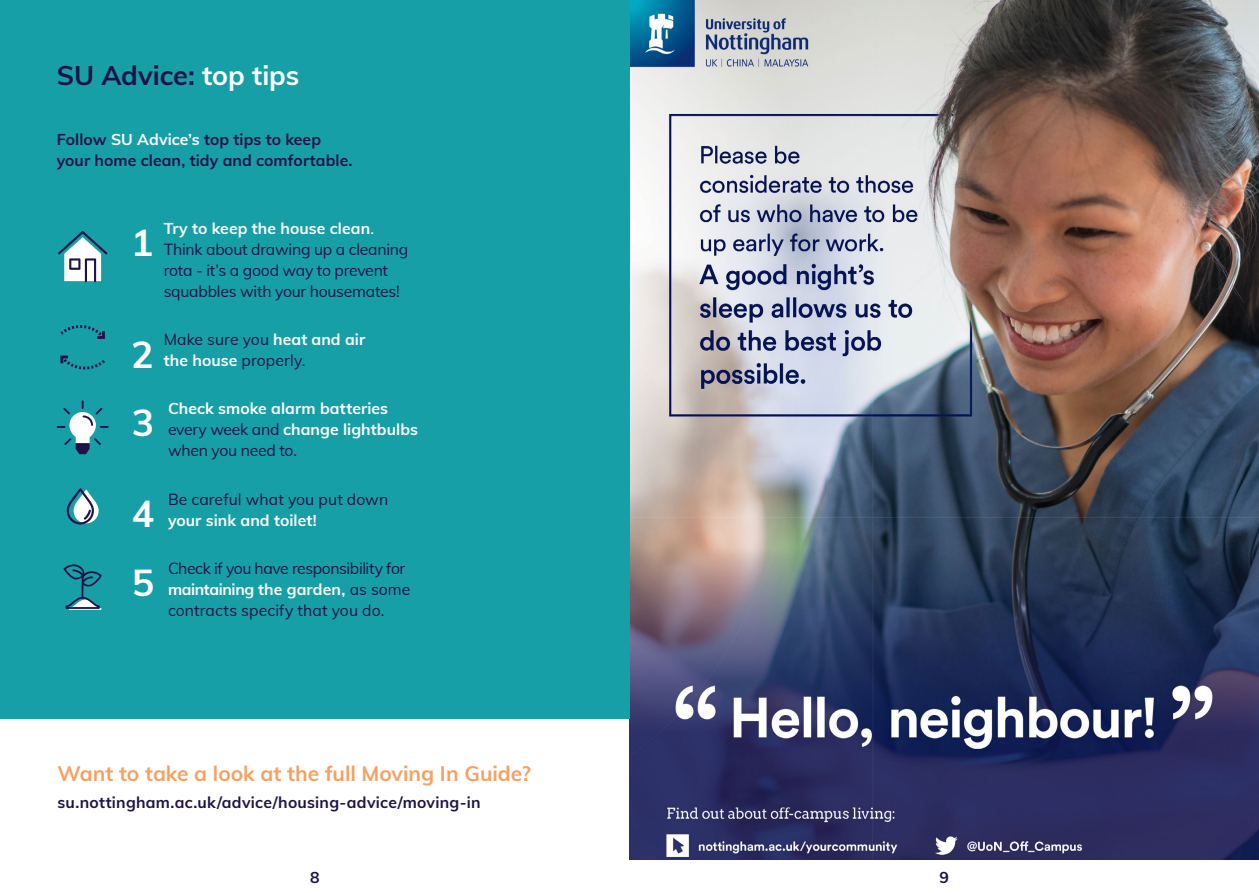
<style>
.page{position:relative;width:1259px;height:893px;background:#fff}
.page>*{position:absolute;margin:0;border:0;box-sizing:border-box;transform-origin:0 0}
.t1{font:700 37.5px/68.1px "Muli";color:#fff}
.t2{font:700 27px "Muli";letter-spacing:-.005em;color:#1e1248}
.t3{font:700 21px "Muli";letter-spacing:-.005em;color:#f5a162}
.t4{font:15.75px/21px "Muli";letter-spacing:-.015em;color:#1e1248}
.t5{font:700 15.75px/21px "Muli";letter-spacing:.01em;color:#1e1248}
.t6{font:700 15.75px/21px "Muli";letter-spacing:.005em;color:#fff}
.t7{font:15.75px/21px "Muli";letter-spacing:.005em;color:#1e1248}
.s1{color:#fff}
.s2{font-weight:700;color:#fff}
.s3{font-weight:400;color:#1e1248}
</style>
<div class="page">
<img style="left:629px;top:0;width:630px;height:860px">
<div style="left:0;top:0;width:629px;height:719px;background:#179fa7"></div>
<svg style="left:63px;top:564px;width:39px;height:46px"></svg>
<svg style="left:67px;top:488px;width:32px;height:36px"></svg>
<svg style="left:58px;top:231px;width:49px;height:51px"></svg>
<svg style="left:57px;top:400px;width:52px;height:54px"></svg>
<svg style="left:60px;top:325px;width:45px;height:14px"></svg>
<svg style="left:60px;top:355px;width:45px;height:14px"></svg>
<h2 class="t2" style="left:57px;top:56px;width:244px">SU Advice: <span class="s1">top tips</span></h2>
<p class="t5" style="left:57px;top:128px;width:297px">Follow <span class="s1">SU Advice’s</span> top tips to keep your home clean, tidy and comfortable.</p>
<h1 class="t1" style="left:131px;top:206px;width:24px">1</h1>
<h1 class="t1" style="left:131px;top:319px;width:25px">2<br>3</h1>
<h1 class="t1" style="left:132px;top:477px;width:24px;line-height:69.2px">4<br>5</h1>
<p class="t4" style="left:164px;top:217px;width:246px"><span class="s2">Try to keep the house clean</span><span class="s1">.<br></span>Think about drawing up a cleaning rota - it’s a good way to prevent squabbles with your housemates!</p>
<p class="t7" style="left:164px;top:328px;width:203px">Make sure you <span class="s2">heat and air the house</span> properly.</p>
<p class="t6" style="left:168px;top:397px;width:252px">Check smoke alarm batteries <span class="s3">every week and</span> change lightbulbs <span class="s3">when you need to.</span></p>
<p class="t7" style="left:168px;top:488px;width:222px">Be careful what you put down</p>
<p class="t6" style="left:168px;top:509px;width:150px">your sink and toilet!</p>
<p class="t4" style="left:168px;top:557px;width:244px">Check if you have responsibility for <span class="s2">maintaining the garden,</span> as some contracts specify that you do.</p>
<h3 class="t3" style="left:57px;top:758px;width:475px">Want to take a look at the full Moving In Guide?</h3>
<p class="t5" style="left:57px;top:791px;width:425px">su.nottingham.ac.uk/advice/housing-advice/moving-in</p>
<p class="t5" style="left:310px;top:866px;width:11px">8</p>
<p class="t5" style="left:939px;top:866px;width:11px">9</p>
</div>
